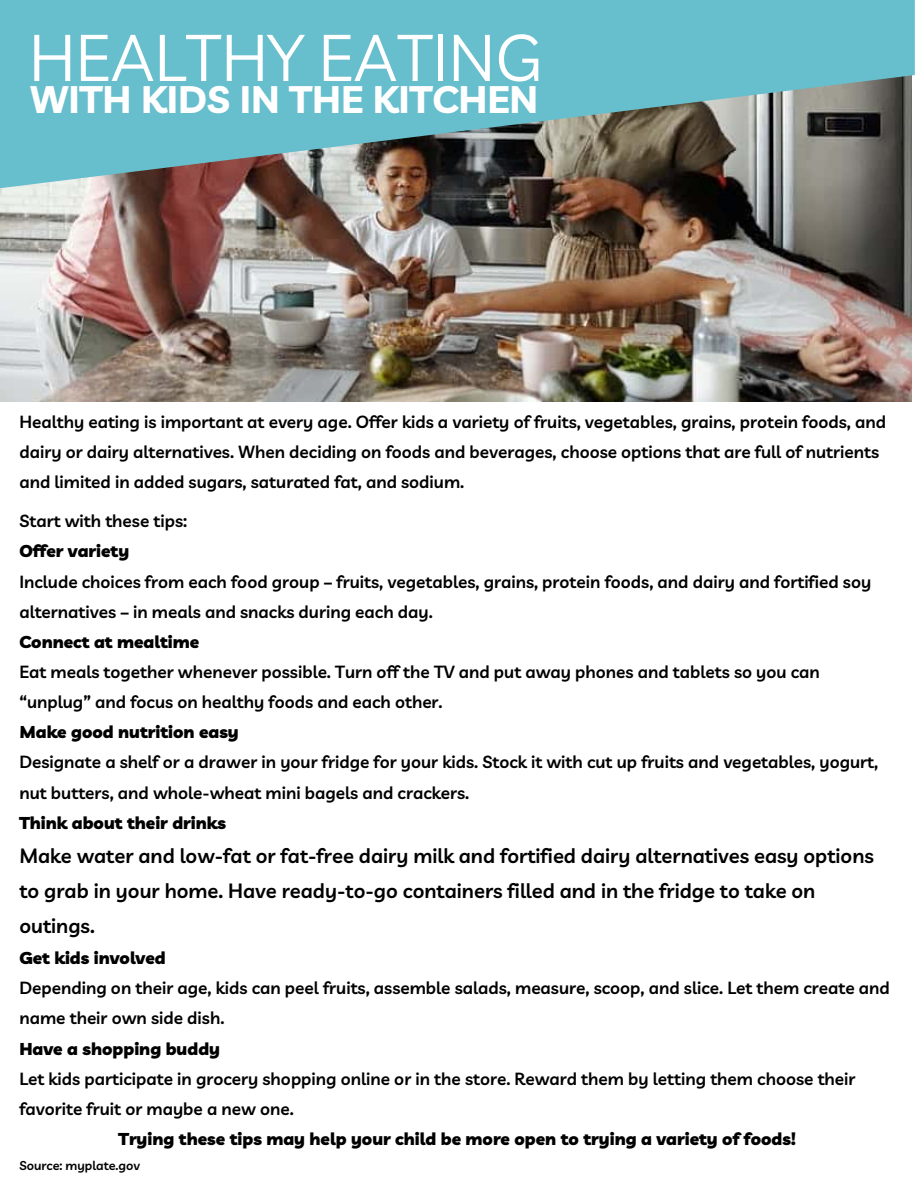
<style>
.page{position:relative;width:918px;height:1188px;background:#fff}
.page>*{position:absolute;margin:0;border:0;box-sizing:border-box;transform-origin:0 0}
.t1{font:64.95px "Livvic";color:#fff}
.t2{font:700 38.25px "Livvic";color:#fff}
.t3{font:600 20.1px/35.1px "Livvic";color:#000}
.t4{font:600 17.1px/30.2px "Livvic";color:#000}
.t5{font:900 17.1px "Livvic";color:#000}
.t6{font:600 12.6px "Livvic";color:#000}
</style>
<div class="page">
<img style="left:0;top:188px;width:912px;height:213px">
<svg style="left:0;top:0;width:915px;height:188px;background:#6aa4ac"></svg>
<h1 class="t1" style="left:29px;top:16px;width:515px">HEALTHY EATING</h1>
<h2 class="t2" style="left:30px;top:75px;width:510px">WITH KIDS IN THE KITCHEN</h2>
<p class="t4" style="left:19px;top:407px;width:868px">Healthy eating is important at every age. Offer kids a variety of fruits, vegetables, grains, protein foods, and dairy or dairy alternatives. When deciding on foods and beverages, choose options that are full of nutrients and limited in added sugars, saturated fat, and sodium.</p>
<p class="t4" style="left:19px;top:506px;width:169px">Start with these tips:</p>
<p class="t5" style="left:19px;top:540px;width:111px">Offer variety</p>
<p class="t4" style="left:19px;top:566px;width:853px">Include choices from each food group – fruits, vegetables, grains, protein foods, and dairy and fortified soy alternatives – in meals and snacks during each day.</p>
<p class="t5" style="left:19px;top:631px;width:181px">Connect at mealtime</p>
<p class="t4" style="left:19px;top:656px;width:802px">Eat meals together whenever possible. Turn off the TV and put away phones and tablets so you can “unplug” and focus on healthy foods and each other.</p>
<p class="t5" style="left:19px;top:721px;width:221px">Make good nutrition easy</p>
<p class="t4" style="left:19px;top:747px;width:860px">Designate a shelf or a drawer in your fridge for your kids. Stock it with cut up fruits and vegetables, yogurt, nut butters, and whole-wheat mini bagels and crackers.</p>
<p class="t5" style="left:19px;top:812px;width:208px">Think about their drinks</p>
<p class="t3" style="left:19px;top:837px;width:856px">Make water and low-fat or fat-free dairy milk and fortified dairy alternatives easy options to grab in your home. Have ready-to-go containers filled and in the fridge to take on outings.</p>
<p class="t5" style="left:19px;top:947px;width:148px">Get kids involved</p>
<p class="t4" style="left:19px;top:973px;width:872px">Depending on their age, kids can peel fruits, assemble salads, measure, scoop, and slice. Let them create and name their own side dish.</p>
<p class="t5" style="left:19px;top:1037px;width:202px">Have a shopping buddy</p>
<p class="t4" style="left:19px;top:1063px;width:838px">Let kids participate in grocery shopping online or in the store. Reward them by letting them choose their favorite fruit or maybe a new one.</p>
<p class="t5" style="left:119px;top:1128px;width:679px">Trying these tips may help your child be more open to trying a variety of foods!</p>
<p class="t6" style="left:19px;top:1157px;width:122px">Source: myplate.gov</p>
</div>
